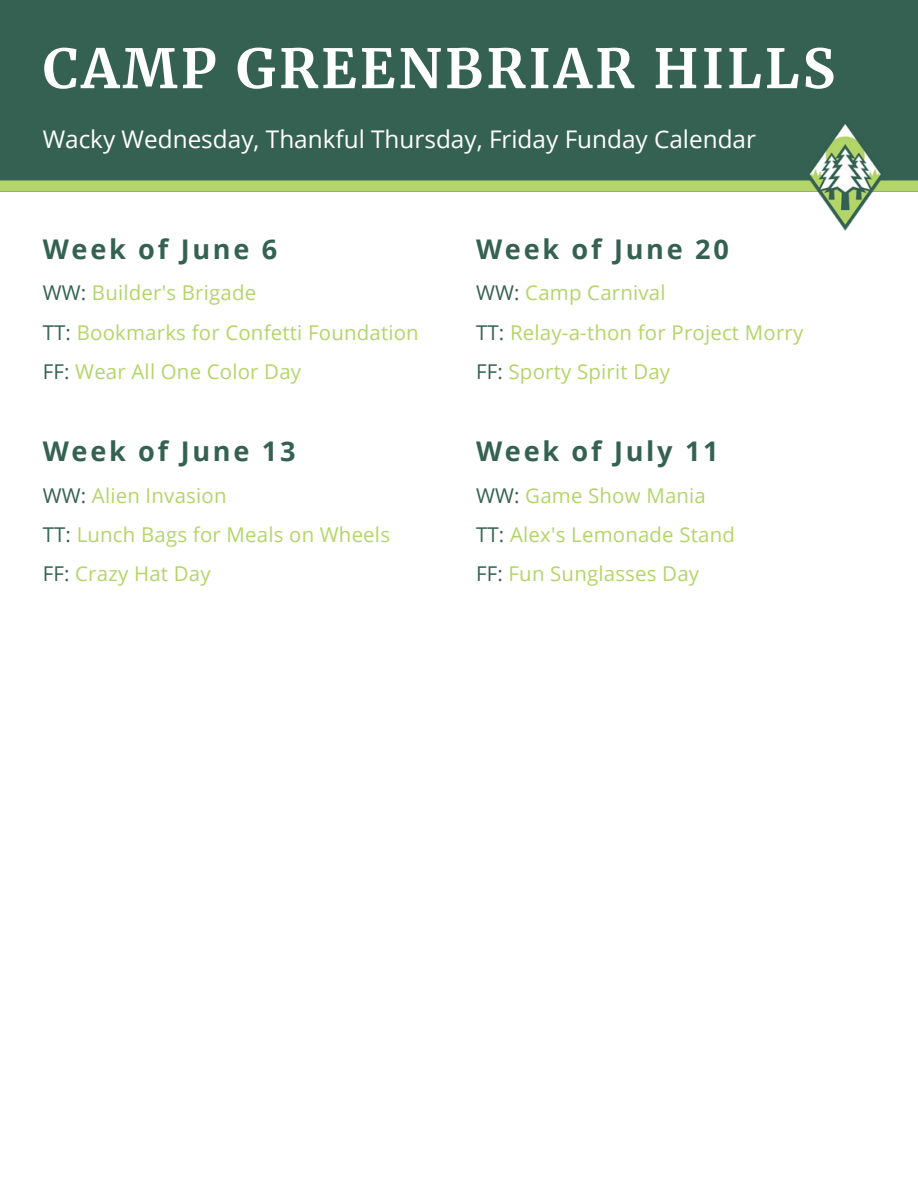
<style>
.page{position:relative;width:918px;height:1188px;background:#fff}
.page>*{position:absolute;margin:0;border:0;box-sizing:border-box;transform-origin:0 0}
.t1{font:700 54px "Merriweather";letter-spacing:.06em;color:#fff}
.t2{font:700 27.15px "Open Sans";letter-spacing:.1em;color:#356153}
.t3{font:24.3px "Open Sans";color:#fff}
.t4{font:20.4px/39.3px "Open Sans";letter-spacing:.01em;color:#b4d569}
.s1{color:#356153}
</style>
<div class="page">
<div style="left:0;top:0;width:918px;height:192px;background:#356153"></div>
<div style="left:0;top:180px;width:918px;height:12px;background:#b4d569"></div>
<img style="left:804px;top:124px;width:84px;height:107px">
<h1 class="t1" style="left:43px;top:35px;width:794px">CAMP GREENBRIAR HILLS</h1>
<p class="t3" style="left:43px;top:122px;width:715px">Wacky Wednesday, Thankful Thursday, Friday Funday Calendar</p>
<h2 class="t2" style="left:43px;top:230px;width:236px">Week of June 6</h2>
<p class="t4" style="left:43px;top:273px;width:378px"><span class="s1">WW:</span> Builder's Brigade<br><span class="s1">TT:</span> Bookmarks for Confetti Foundation<br><span class="s1">FF:</span> Wear All One Color Day</p>
<h2 class="t2" style="left:43px;top:432px;width:254px">Week of June 13</h2>
<p class="t4" style="left:43px;top:475px;width:349px"><span class="s1">WW:</span> Alien Invasion<br><span class="s1">TT:</span> Lunch Bags for Meals on Wheels<br><span class="s1">FF:</span> Crazy Hat Day</p>
<h2 class="t2" style="left:476px;top:230px;width:254px">Week of June 20</h2>
<p class="t4" style="left:476px;top:273px;width:329px"><span class="s1">WW:</span> Camp Carnival<br><span class="s1">TT:</span> Relay-a-thon for Project Morry<br><span class="s1">FF:</span> Sporty Spirit Day</p>
<h2 class="t2" style="left:476px;top:432px;width:244px">Week of July 11</h2>
<p class="t4" style="left:476px;top:475px;width:261px"><span class="s1">WW:</span> Game Show Mania<br><span class="s1">TT:</span> Alex's Lemonade Stand<br><span class="s1">FF:</span> Fun Sunglasses Day</p>
</div>
